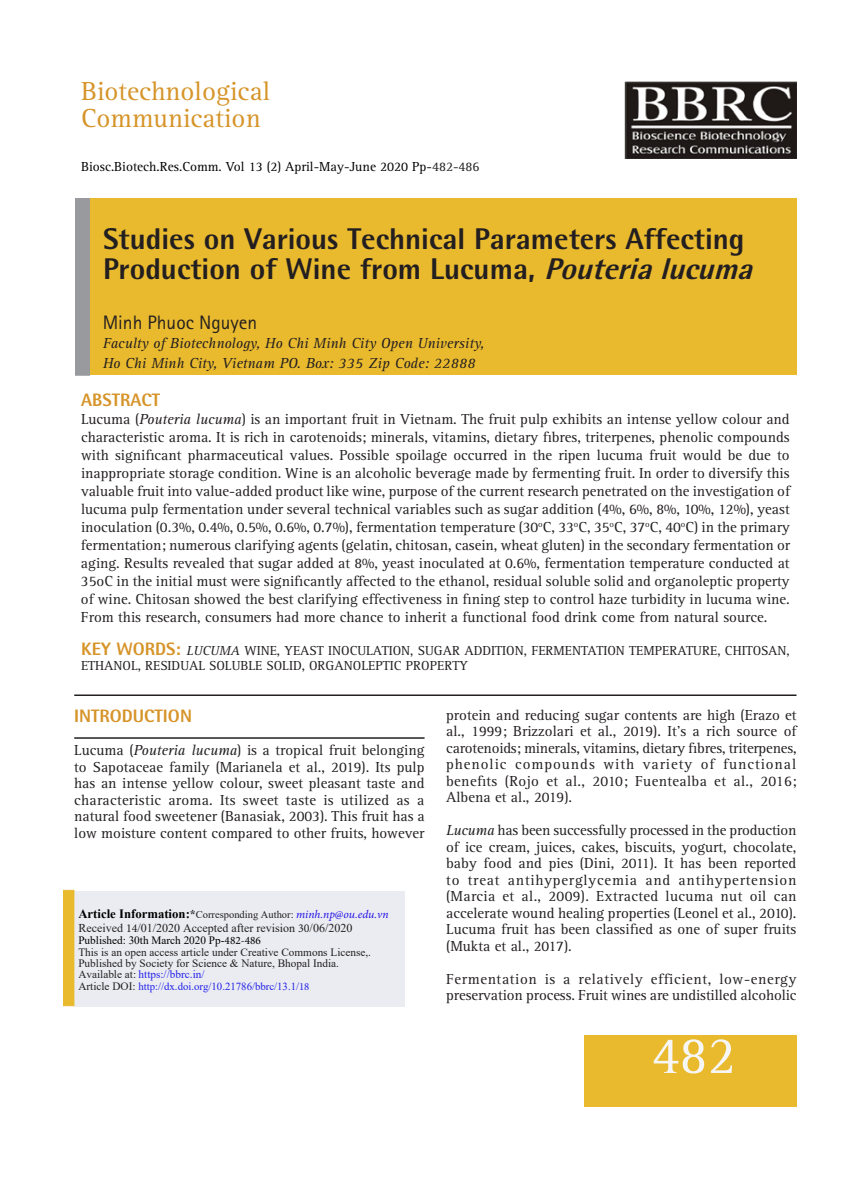
<style>
.page{position:relative;width:864px;height:1188px;background:#fff}
.page>*{position:absolute;margin:0;border:0;box-sizing:border-box;transform-origin:0 0}
.Body_text{font:54px "Rotis Serif Std";color:#f6f6f7}
.Body_text-2{font:800 30px/30px "Rotis Semi Sans Std";color:#231f20}
.Body_text-3{font:27px "Rotis Serif Std";color:#d69429}
.Body_text-4{font:19.5px "Rotis Sans Serif Std";color:#231f20}
.Body_text-5{font:800 18px "Rotis Semi Sans Std";color:#d69429}
.Body_text-6{font:15px/16.5px "Rotis Serif Std";color:#231f20;text-align:justify}
.Body_text-7{font:italic 15px "Rotis Serif Std";color:#231f20}
.Body_text-8{font:13.5px/15px "Rotis Serif Std";color:#231f20}
.Body_text-9{font:13.5px "Rotis Serif Std";color:#000}
.t1{font:12px "Times New Roman";color:#231f20}
.t2{font:11.25px/11.4px "Times New Roman";color:#231f20}
.t3{font:10.8px "Times New Roman";color:#2321e8}
.t4{font:10.5px "Times New Roman";color:#231f20}
.s1{color:#231f20}
.s2{font-style:italic}
.s3{font-family:"Rotis Semi Sans Std";font-weight:800;font-size:18px;color:#d69429}
.s4{font-weight:700;font-size:12.75px;color:#000}
.s5{font-weight:700;font-size:12px}
.s6{font-family:"Minion Pro";font-style:italic;font-size:11.55px;color:#2310e6}
.s7{font-family:"Minion Pro"}
.s8{font-style:inherit}
.s9{color:#000}
.s10{font-family:"Minion Pro";color:#000}
.s11{color:#2321e8}
.s12{font-size:11.25px;color:#231f20}
</style>
<div class="page">
<img style="left:625px;top:81px;width:171px;height:77px">
<div style="left:89px;top:198px;width:707px;height:177px;background:#eaba2e"></div>
<div style="left:75px;top:198px;width:15px;height:178px;background:#989a9d"></div>
<div style="left:584px;top:1035px;width:212px;height:72px;background:#eaba2e"></div>
<div style="left:74px;top:891px;width:331px;height:115px;background:#eaecf2"></div>
<div style="left:63px;top:890px;width:11px;height:116px;background:#eaba2e"></div>
<hr style="left:74px;top:694px;width:722px;height:2px;background:#231f20">
<hr style="left:74px;top:737px;width:351px;height:2px;background:#231f20">
<p class="Body_text-3" style="left:81px;top:75px;width:191px">Biotechnological</p>
<p class="Body_text-3" style="left:81px;top:102px;width:181px">Communication</p>
<p class="Body_text-9" style="left:81px;top:158px;width:400px">Biosc.Biotech.Res.Comm. Vol 13 (2) April-May-June 2020 Pp-<span class="s1">482-486</span></p>
<p class="Body_text-2" style="left:103px;top:223px;width:660px">Studies on Various Technical Parameters Affecting<br>Production of Wine from Lucuma, <span class="s2">Pouterialucuma</span></p>
<p class="Body_text-4" style="left:103px;top:311px;width:156px">Minh Phuoc Nguyen</p>
<p class="Body_text-7" style="left:103px;top:335px;width:383px">Faculty of Biotechnology, Ho Chi Minh City Open University,</p>
<p class="Body_text-7" style="left:103px;top:354px;width:374px">Ho Chi Minh City, Vietnam PO. Box: 335 Zip Code: 22888</p>
<p class="Body_text-5" style="left:81px;top:388px;width:81px">ABSTRACT</p>
<p class="Body_text-6" style="left:81px;top:410px;width:711px;line-height:18px">Lucuma (<span class="s2">Pouteria lucuma</span>) is an important fruit in Vietnam. The fruit pulp exhibits an intense yellow colour and characteristic aroma. It is rich in carotenoids; minerals, vitamins, dietary fibres, triterpenes, phenolic compounds with significant pharmaceutical values. Possible spoilage occurred in the ripen lucuma fruit would be due to inappropriate storage condition. Wine is an alcoholic beverage made by fermenting fruit. In order to diversify this valuable fruit into value-added product like wine, purpose of the current research penetrated on the investigation of lucuma pulp fermentation under several technical variables such as sugar addition (4%, 6%, 8%, 10%, 12%), yeast inoculation (0.3%, 0.4%, 0.5%, 0.6%, 0.7%), fermentation temperature (30<sup>o</sup>C, 33<sup>o</sup>C, 35<sup>o</sup>C, 37<sup>o</sup>C, 40<sup>o</sup>C) in the primary fermentation; numerous clarifying agents (gelatin, chitosan, casein, wheat gluten) in the secondary fermentation or aging. Results revealed that sugar added at 8%, yeast inoculated at 0.6%, fermentation temperature conducted at 35oC in the initial must were significantly affected to the ethanol, residual soluble solid and organoleptic property of wine. Chitosan showed the best clarifying effectiveness in fining step to control haze turbidity in lucuma wine.<br>From this research, consumers had more chance to inherit a functional food drink come from natural source.</p>
<p class="Body_text-8" style="left:81px;top:643px;width:710px"><span class="s3">KEY WORDS:</span> <span class="s2">Lucuma</span> wine, yeast inoculation, sugar addition, fermentation temperature, chitosan, ethanol, residual soluble solid, organoleptic</p>
<p class="Body_text-8" style="left:406px;top:658px;width:64px">property</p>
<p class="Body_text-5" style="left:74px;top:705px;width:119px">INTRODUCTION</p>
<p class="Body_text-6" style="left:74px;top:742px;width:352px">Lucuma (<span class="s2">Pouteria lucuma</span>) is a tropical fruit belonging to Sapotaceae family (Marianela et al., 2019). Its pulp has an intense yellow colour, sweet pleasant taste and characteristic aroma. Its sweet taste is utilized as a natural food sweetener (Banasiak, 2003). This fruit has a low moisture content compared to other fruits, however</p>
<p class="t4" style="left:78px;top:907px;width:312px"><span class="s4">Article Information:</span><span class="s5">*</span>Corresponding Author: <span class="s6">minh.np@ou.edu.vn</span></p>
<p class="t1" style="left:78px;top:919px;width:275px">Received <span class="s7">14</span>/0<span class="s8">1</span>/2020 Accepted after revision <span class="s7">30</span>/06/2020</p>
<p class="t2" style="left:78px;top:934px;width:294px"><span class="s9">Published: 30th March 2020 Pp-</span><span class="s10">482-486<br></span>This is an open access article under Creative Commons License,.<br>Published by Society for Science &amp; Nature, Bhopal India.<br>Available at: <span class="s11">https://bbrc.in/</span></p>
<p class="t3" style="left:78px;top:979px;width:233px"><span class="s12">Article DOI:</span> http://dx.doi.org/10.21786/bbrc/13.1/<span class="s7">18</span></p>
<p class="Body_text-6" style="left:446px;top:707px;width:352px">protein and reducing sugar contents are high (Erazo et al., 1999; Brizzolari et al., 2019). It’s a rich source of carotenoids; minerals, vitamins, dietary fibres, triterpenes, phenolic compounds with variety of functional benefits (Rojo et al., 2010; Fuentealba et al., 2016; Albena et al., 2019).</p>
<p class="Body_text-6" style="left:446px;top:823px;width:352px"><span class="s2">Lucuma</span> has been successfully processed in the production of ice cream, juices, cakes, biscuits, yogurt, chocolate, baby food and pies (Dini, 2011). It has been reported to treat antihyperglycemia and antihypertension (Marcia et al., 2009). Extracted lucuma nut oil can accelerate wound healing properties (Leonel et al., 2010).<br>Lucuma fruit has been classified as one of super fruits (Mukta et al., 2017).</p>
<p class="Body_text-6" style="left:446px;top:971px;width:352px">Fermentation is a relatively efficient, low-energy preservation process. Fruit wines are undistilled alcoholic</p>
<p class="Body_text" style="left:651px;top:1024px;width:86px">482</p>
</div>
